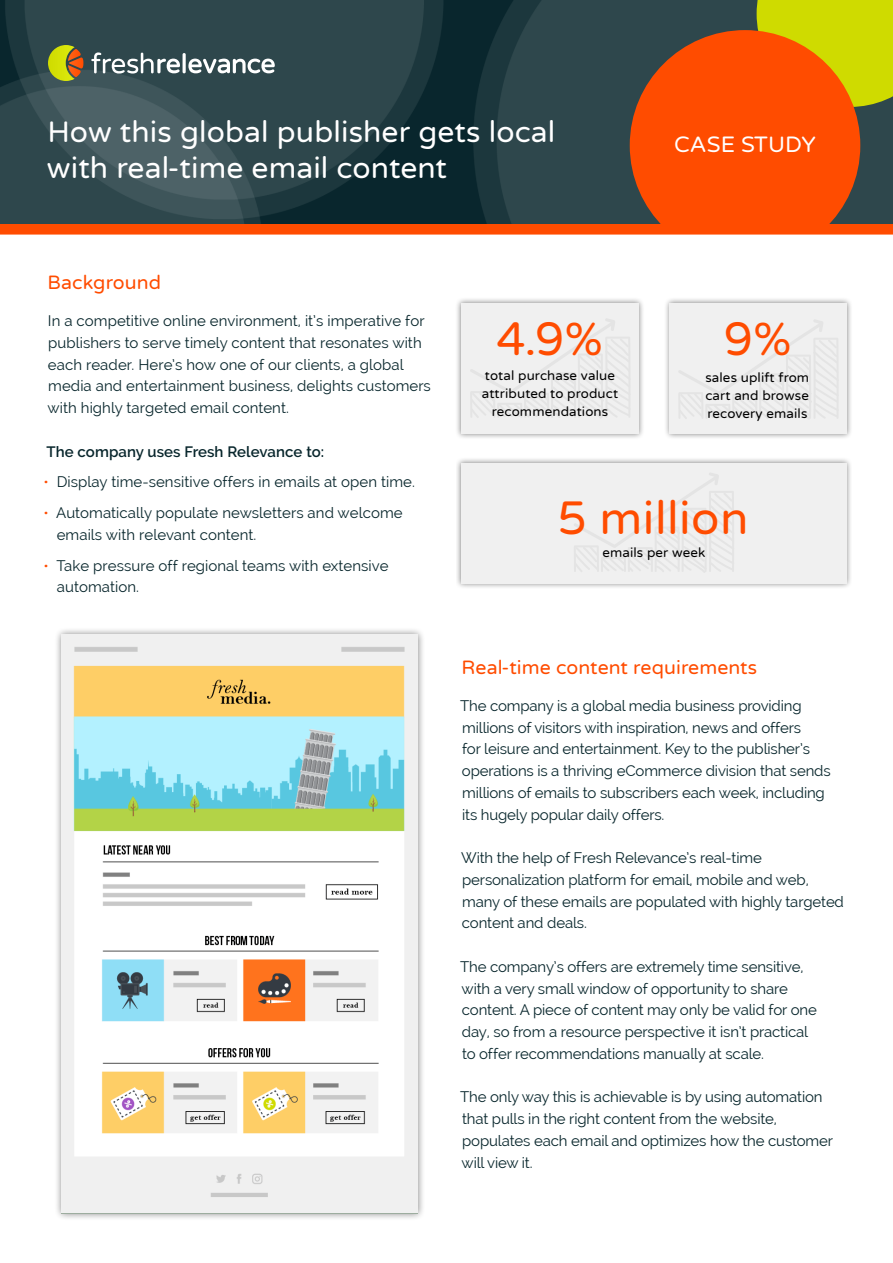
<style>
.page{position:relative;width:893px;height:1263px;background:#fff}
.page>*{position:absolute;margin:0;border:0;box-sizing:border-box;transform-origin:0 0}
.t1{font:46.65px "Varela Round";letter-spacing:.01em;color:#ff4c00}
.t2{font:30px "Varela Round";letter-spacing:.005em;color:#fff}
.t3{font:22.5px "Varela Round";letter-spacing:.005em;color:#fff}
.t4{font:19.5px "Varela Round";letter-spacing:.005em;color:#ff4c00}
.t5{font:15px/21.8px "Raleway";letter-spacing:-.01em;color:#08262c}
.t6{font:600 15px "Raleway";letter-spacing:.005em;color:#08262c}
.t7{font:13.35px/18px "Varela Round";letter-spacing:.01em;color:#000;text-align:justify}
.s1{color:#ff4c00}
</style>
<div class="page">
<div style="left:664px;top:297px;width:189px;height:143px;background:#000;opacity:.5"></div>
<div style="left:669px;top:303px;width:177px;height:131px;background:#f0f0f0"></div>
<div style="left:456px;top:297px;width:189px;height:143px;background:#000;opacity:.5"></div>
<div style="left:461px;top:303px;width:177px;height:131px;background:#f0f0f0"></div>
<div style="left:456px;top:457px;width:396px;height:132px;background:#000;opacity:.5"></div>
<div style="left:461px;top:463px;width:385px;height:120px;background:#f0f0f0"></div>
<svg style="left:679px;top:320px;width:160px;height:99px"></svg>
<svg style="left:470px;top:319px;width:160px;height:99px"></svg>
<svg style="left:574px;top:473px;width:160px;height:100px"></svg>
<div style="left:54px;top:626px;width:371px;height:594px;background:#000;opacity:.5"></div>
<img style="left:62px;top:634px;width:355px;height:579px">
<img style="left:0;top:0;width:893px;height:224px">
<div style="left:757px;top:0;width:136px;height:107px;background:#cfdb00"></div>
<svg style="left:630px;top:30px;width:230px;height:194px;background:#e75407"></svg>
<svg style="left:48px;top:45px;width:35px;height:36px"></svg>
<svg style="left:91px;top:52px;width:184px;height:22px"></svg>
<svg style="left:0;top:224px;width:893px;height:11px;background:#ff530a"></svg>
<h2 class="t2" style="left:48px;top:111px;width:509px">How this global publisher gets local</h2>
<h2 class="t2" style="left:47px;top:147px;width:402px">with real-time email content</h2>
<h3 class="t3" style="left:674px;top:129px;width:143px">CASE STUDY</h3>
<h3 class="t4" style="left:48px;top:269px;width:115px">Background</h3>
<p class="t5" style="left:48px;top:310px;width:385px">In a competitive online environment, it’s imperative for publishers to serve timely content that resonates with each reader. Here’s how one of our clients, a global media and entertainment business, delights customers with highly targeted email content.</p>
<p class="t6" style="left:46px;top:443px;width:279px">The company uses Fresh Relevance to:</p>
<p class="t5" style="left:44px;top:471px;width:373px"><span class="s1">•</span> Display time-sensitive offers in emails at open time.</p>
<p class="t5" style="left:57px;top:502px;width:347px;text-indent:-13px"><span class="s1">•</span> Automatically populate newsletters and welcome emails with relevant content.</p>
<p class="t5" style="left:57px;top:554px;width:333px;text-indent:-13px"><span class="s1">•</span> Take pressure off regional teams with extensive automation.</p>
<h1 class="t1" style="left:497px;top:307px;width:108px">4.9%</h1>
<p class="t7" style="left:482px;top:366px;width:138px;text-align:center">total purchase value attributed to product recommendations</p>
<h1 class="t1" style="left:724px;top:307px;width:69px">9%</h1>
<p class="t7" style="left:705px;top:368px;width:105px">sales uplift from cart and browse recovery emails</p>
<h1 class="t1" style="left:558px;top:486px;width:192px">5 million</h1>
<p class="t7" style="left:602px;top:543px;width:105px">emails per week</p>
<h3 class="t4" style="left:462px;top:654px;width:297px">Real-time content requirements</h3>
<p class="t5" style="left:460px;top:695px;width:372px">The company is a global media business providing millions of visitors with inspiration, news and offers<br>for leisure and entertainment. Key to the publisher’s operations is a thriving eCommerce division that sends millions of emails to subscribers each week, including its hugely popular daily offers.</p>
<p class="t5" style="left:461px;top:847px;width:384px">With the help of Fresh Relevance’s real-time personalization platform for email, mobile and web, many of these emails are populated with highly targeted content and deals.</p>
<p class="t5" style="left:460px;top:956px;width:358px">The company’s offers are extremely time sensitive, with a very small window of opportunity to share content. A piece of content may only be valid for one day, so from a resource perspective it isn’t practical to offer recommendations manually at scale.</p>
<p class="t5" style="left:460px;top:1086px;width:374px">The only way this is achievable is by using automation that pulls in the right content from the website, populates each email and optimizes how the customer will view it.</p>
</div>
